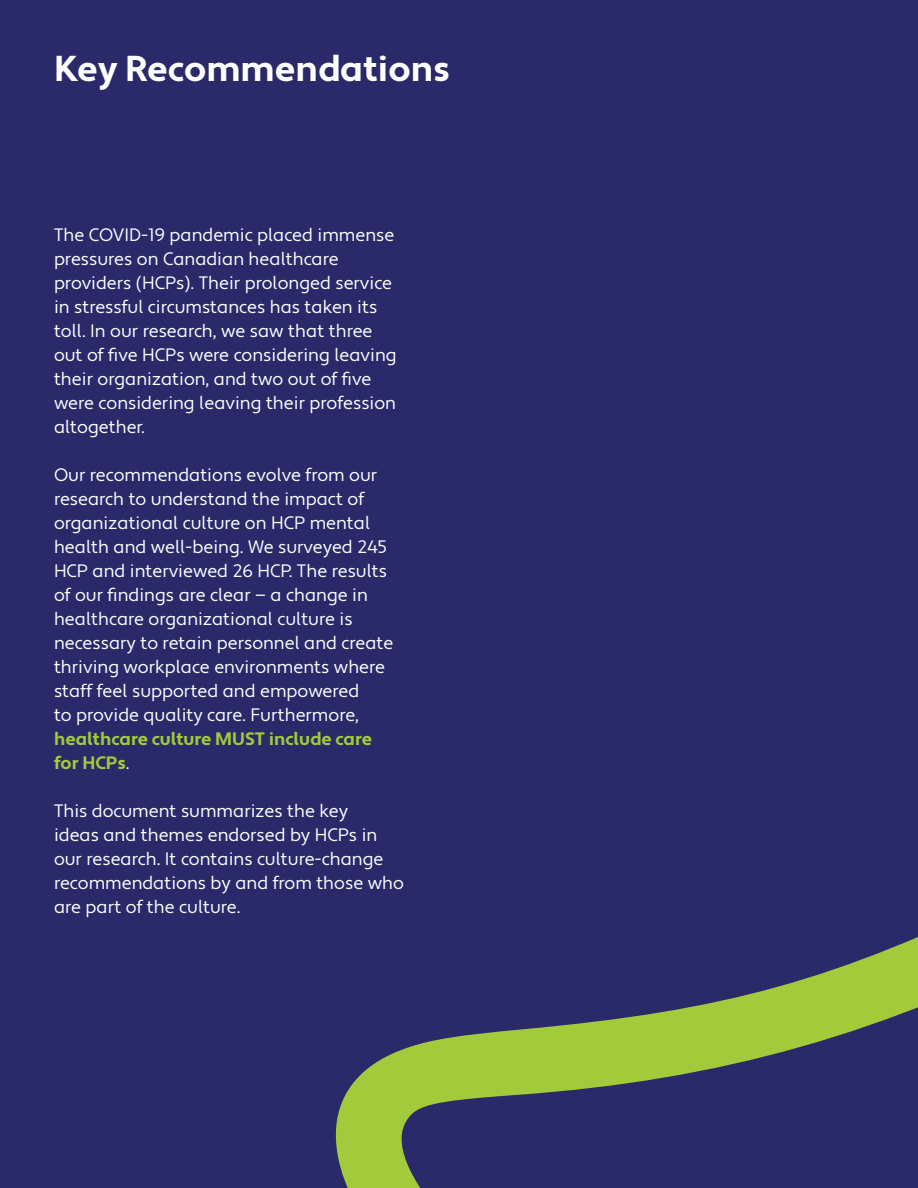
<style>
.page{position:relative;width:918px;height:1188px;background:#2a2a6b}
.page>*{position:absolute;margin:0;border:0;box-sizing:border-box;transform-origin:0 0}
.t1{font:700 36px "Apertura";color:#fff}
.t2{font:18px/24px "Apertura";color:#fff}
.t3{font:700 18px/24px "Apertura";color:#a1ca3a}
.s1{font-weight:400;color:#fff}
</style>
<div class="page">
<svg style="left:336px;top:937px;width:582px;height:251px"></svg>
<h1 class="t1" style="left:54px;top:54px;width:398px">Key Recommendations</h1>
<p class="t2" style="left:54px;top:225px;width:344px">The COVID-19 pandemic placed immense pressures on Canadian healthcare providers (HCPs). Their prolonged service in stressful circumstances has taken its toll. In our research, we saw that three out of five HCPs were considering leaving their organization, and two out of five were considering leaving their profession altogether.</p>
<p class="t2" style="left:54px;top:465px;width:341px">Our recommendations evolve from our research to understand the impact of organizational culture on HCP mental health and well-being. We surveyed 245<br>HCP and interviewed 26 HCP. The results of our findings are clear — a change in healthcare organizational culture is necessary to retain personnel and create thriving workplace environments where staff feel supported and empowered<br>to provide quality care. Furthermore,</p>
<p class="t3" style="left:54px;top:729px;width:320px">healthcare culture MUST include care for HCPs<span class="s1">.</span></p>
<p class="t2" style="left:54px;top:801px;width:352px">This document summarizes the key<br>ideas and themes endorsed by HCPs in our research. It contains culture-change recommendations by and from those who are part of the culture.</p>
</div>
